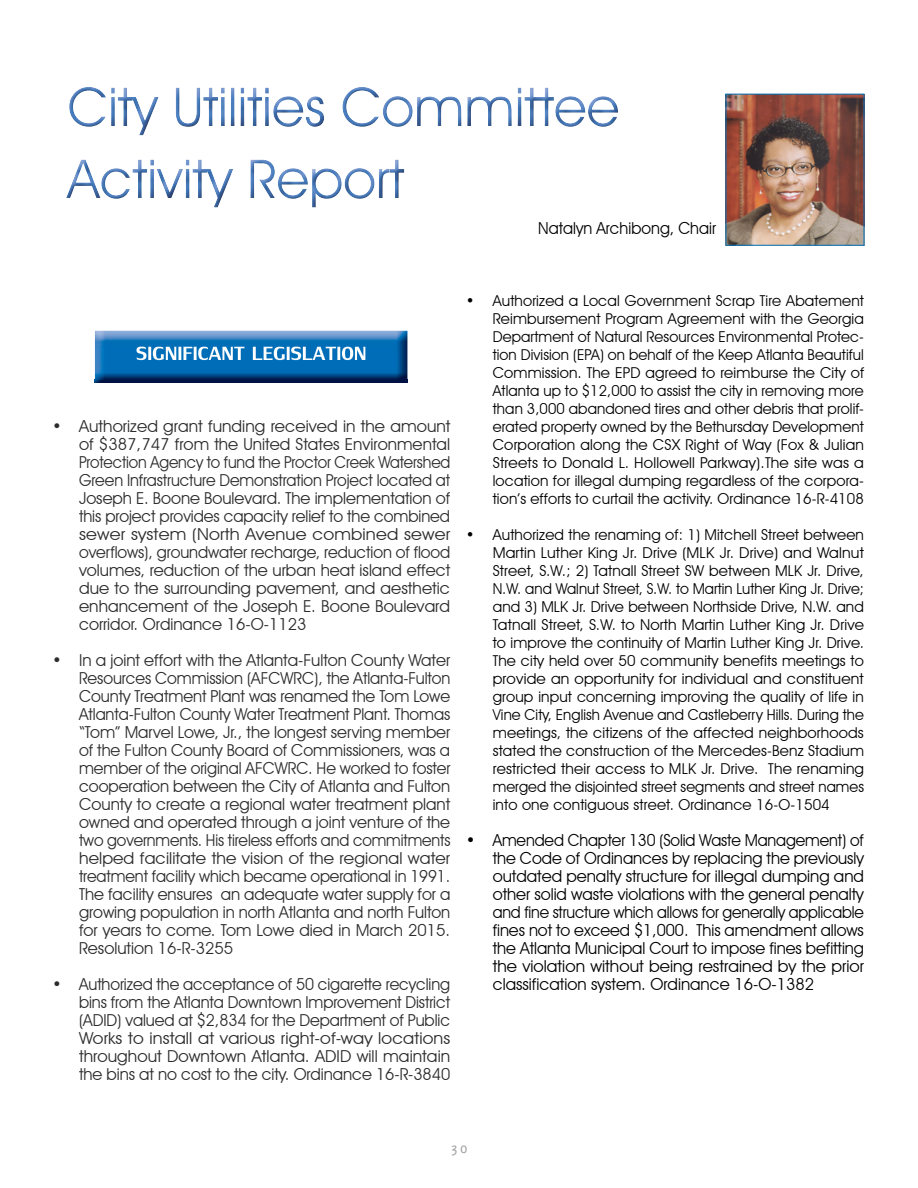
<style>
.page{position:relative;width:918px;height:1188px;background:#fff}
.page>*{position:absolute;margin:0;border:0;box-sizing:border-box;transform-origin:0 0}
.t1{font:16.5px/18px "Avant Garde IT Cby BT";color:#2d2c2c;text-align:justify}
.t2{font:16.5px/18px "Avant Garde IT Cby BT";color:#000;text-align:justify}
.t3{font:16.5px "Avant Garde IT Cby BT";color:#000;scale:.96 1}
.t4{font:15px/18px "Avant Garde IT Cby BT";letter-spacing:.01em;color:#000;text-align:justify}
.t5{font:15px "Delicious";color:#9a9c9e}
</style>
<div class="page">
<img style="left:69px;top:87px;width:549px;height:48px">
<img style="left:92px;top:87px;width:292px;height:3px">
<img style="left:66px;top:160px;width:338px;height:47px">
<img style="left:728px;top:96px;width:134px;height:148px">
<div style="left:726px;top:94px;width:138px;height:152px;border:1px solid #0071bb"></div>
<img style="left:95px;top:331px;width:312px;height:52px">
<img style="left:136px;top:347px;width:229px;height:13px">
<p class="t3" style="left:538px;top:218px;width:187px">Natalyn Archibong, Chair</p>
<p class="t1" style="left:79px;top:417px;width:373px;text-indent:-27px">• Authorized grant funding received in the amount of $387,747 from the United States Environmental Protection Agency to fund the Proctor Creek Watershed Green Infrastructure Demonstration Project located at Joseph E. Boone Boulevard. The implementation of this project provides capacity relief to the combined sewer system (North Avenue combined sewer overflows), groundwater recharge, reduction of flood volumes, reduction of the urban heat island effect due to the surrounding pavement, and aesthetic enhancement of the Joseph E. Boone Boulevard corridor. Ordinance 16-O-1123</p>
<p class="t1" style="left:79px;top:651px;width:373px;text-indent:-27px">• In a joint effort with the Atlanta-Fulton County Water Resources Commission (AFCWRC), the Atlanta-Fulton County Treatment Plant was renamed the Tom Lowe Atlanta-Fulton County Water Treatment Plant. Thomas “Tom” Marvel Lowe, Jr., the longest serving member of the Fulton County Board of Commissioners, was a member of the original AFCWRC. He worked to foster cooperation between the City of Atlanta and Fulton County to create a regional water treatment plant owned and operated through a joint venture of the two governments. His tireless efforts and commitments helped facilitate the vision of the regional water treatment facility which became operational in 1991.<br>The facility ensures an adequate water supply for a growing population in north Atlanta and north Fulton for years to come. Tom Lowe died in March 2015.<br>Resolution 16-R-3255</p>
<p class="t1" style="left:79px;top:975px;width:373px;text-indent:-27px">• Authorized the acceptance of 50 cigarette recycling bins from the Atlanta Downtown Improvement District (ADID) valued at $2,834 for the Department of Public Works to install at various right-of-way locations throughout Downtown Atlanta. ADID will maintain the bins at no cost to the city. Ordinance 16-R-3840</p>
<p class="t4" style="left:493px;top:292px;width:373px;text-indent:-27px">• Authorized a Local Government Scrap Tire Abatement Reimbursement Program Agreement with the Georgia Department of Natural Resources Environmental Protec&shy;tion Division (EPA) on behalf of the Keep Atlanta Beautiful Commission. The EPD agreed to reimburse the City of Atlanta up to $12,000 to assist the city in removing more than 3,000 abandoned tires and other debris that prolif&shy;erated property owned by the Bethursday Development Corporation along the CSX Right of Way (Fox &amp; Julian Streets to Donald L. Hollowell Parkway).The site was a location for illegal dumping regardless of the corpora&shy;tion’s efforts to curtail the activity. Ordinance 16-R-4108</p>
<p class="t4" style="left:493px;top:526px;width:373px;text-indent:-27px">• Authorized the renaming of: 1) Mitchell Street between Martin Luther King Jr. Drive (MLK Jr. Drive) and Walnut Street, S.W.; 2) Tatnall Street SW between MLK Jr. Drive, N.W. and Walnut Street, S.W. to Martin Luther King Jr. Drive; and 3) MLK Jr. Drive between Northside Drive, N.W. and Tatnall Street, S.W. to North Martin Luther King Jr. Drive to improve the continuity of Martin Luther King Jr. Drive.<br>The city held over 50 community benefits meetings to provide an opportunity for individual and constituent group input concerning improving the quality of life in Vine City, English Avenue and Castleberry Hills. During the meetings, the citizens of the affected neighborhoods stated the construction of the Mercedes-Benz Stadium restricted their access to MLK Jr. Drive. The renaming merged the disjointed street segments and street names into one contiguous street. Ordinance 16-O-1504</p>
<p class="t2" style="left:493px;top:831px;width:373px;text-indent:-27px">• Amended Chapter 130 (Solid Waste Management) of the Code of Ordinances by replacing the previously outdated penalty structure for illegal dumping and other solid waste violations with the general penalty and fine structure which allows for generally applicable fines not to exceed $1,000. This amendment allows the Atlanta Municipal Court to impose fines befitting the violation without being restrained by the prior classification system. Ordinance 16-O-1382</p>
<p class="t5" style="left:451px;top:1139px;width:18px">30</p>
</div>
